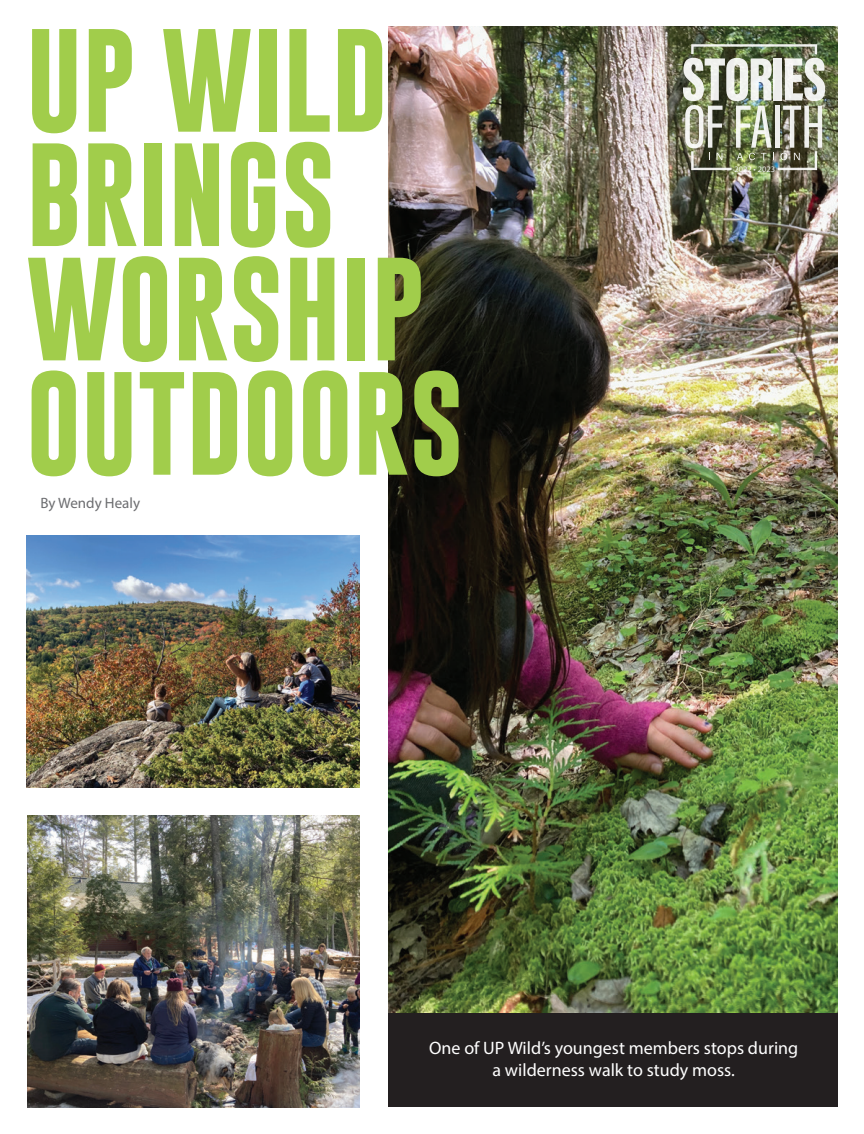
<style>
.page{position:relative;width:864px;height:1134px;background:#fff}
.page>*{position:absolute;margin:0;border:0;box-sizing:border-box;transform-origin:0 0}
.t1{font:700 105px/114.3px "Gobold";letter-spacing:-.005em;color:#a1cd4b}
.t2{font:18px/21.6px "Myriad Pro";color:#fff;text-align:center}
.t3{font:15px "Myriad Pro";color:#6c6d70}
.t4{font:8.4px "Myriad Pro";color:#fff}
</style>
<div class="page">
<img style="left:389px;top:26px;width:449px;height:987px">
<div style="left:389px;top:1013px;width:449px;height:94px;background:#231f20"></div>
<img style="left:27px;top:536px;width:333px;height:252px">
<img style="left:28px;top:815px;width:332px;height:292px">
<img style="left:683px;top:44px;width:142px;height:126px">
<h1 class="t1" style="left:26px;top:24px;width:440px">UP WILD<br>BRINGS<br>WORSHIP<br>OUTDOORS</h1>
<p class="t3" style="left:40px;top:493px;width:101px">By Wendy Healy</p>
<p class="t4" style="left:735px;top:164px;width:42px">2022 • 2023</p>
<p class="t2" style="left:429px;top:1037px;width:371px">One of UP Wild’s youngest members stops during a wilderness walk to study moss.</p>
</div>
